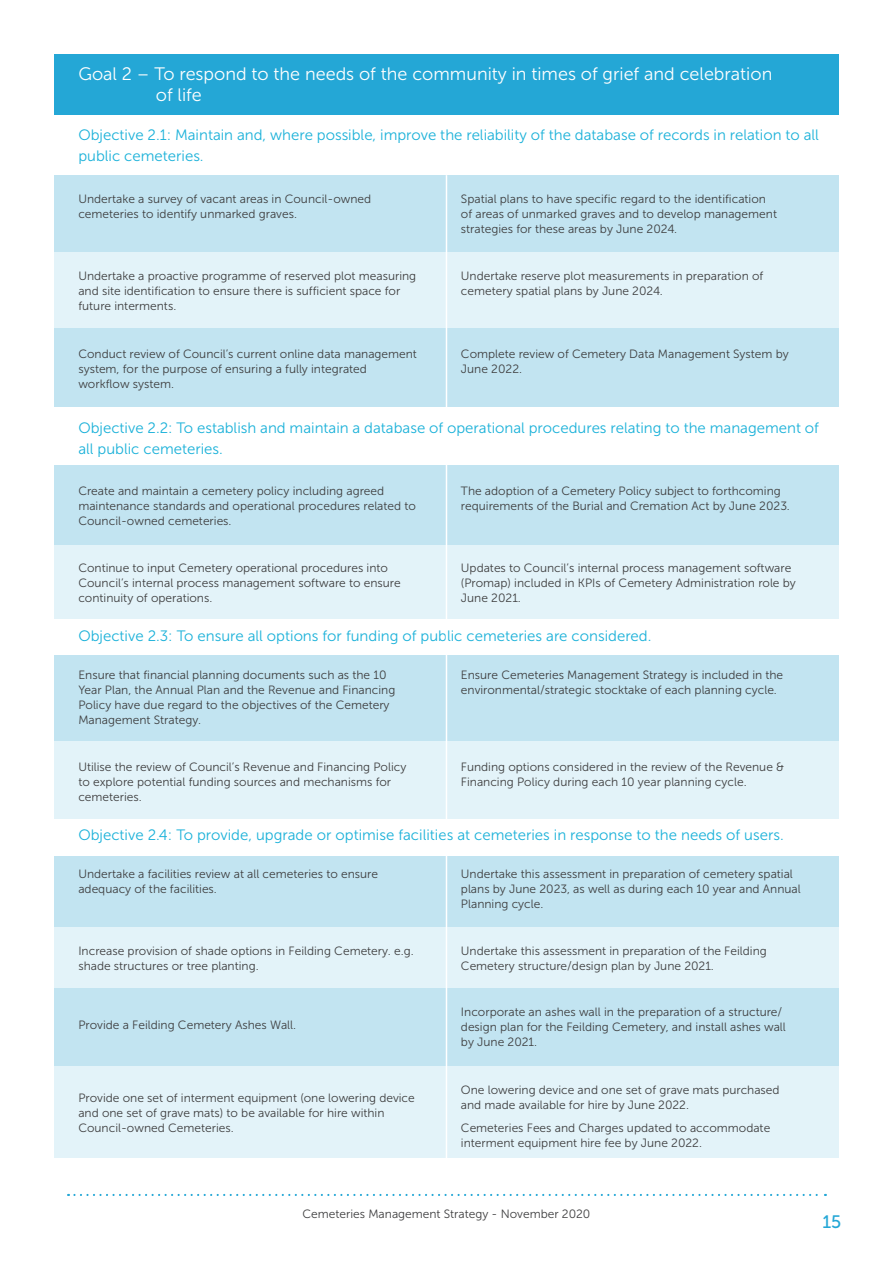
<style>
.page{position:relative;width:893px;height:1263px;background:#fff}
.page>*{position:absolute;margin:0;border:0;box-sizing:border-box;transform-origin:0 0}
.Top_Body_Grey{font:18px/21px "Museo Sans 300";color:#fff}
.t1{font:18px "Museo Sans 500";color:#24a7d6}
.Body_Copy{font:15px/21px "Museo Sans 300";color:#1ab1d9}
.Table_Body_SMALL{font:12px/15px "Museo Sans 300";color:#3e3e3f}
</style>
<div class="page">
<svg style="left:68px;top:1194px;width:758px;height:2px"></svg>
<div style="left:54px;top:987px;width:785px;height:79px;background:#c2e4f1"></div>
<div style="left:54px;top:927px;width:785px;height:60px;background:#e3f3f9"></div>
<div style="left:54px;top:857px;width:785px;height:70px;background:#c2e4f1"></div>
<div style="left:54px;top:655px;width:785px;height:87px;background:#c2e4f1"></div>
<div style="left:54px;top:742px;width:785px;height:77px;background:#e3f3f9"></div>
<div style="left:54px;top:544px;width:785px;height:75px;background:#e3f3f9"></div>
<div style="left:54px;top:465px;width:785px;height:79px;background:#c2e4f1"></div>
<div style="left:54px;top:328px;width:785px;height:79px;background:#c2e4f1"></div>
<div style="left:54px;top:251px;width:785px;height:77px;background:#e3f3f9"></div>
<div style="left:54px;top:175px;width:785px;height:76px;background:#c2e4f1"></div>
<div style="left:54px;top:54px;width:785px;height:61px;background:#24a7d6"></div>
<div style="left:54px;top:1066px;width:785px;height:91px;background:#e3f3f9"></div>
<hr style="left:446px;top:175px;width:1px;height:986px;background:#fff">
<p class="Top_Body_Grey" style="left:156px;top:63px;width:618px;text-indent:-77px">Goal 2 – To respond to the needs of the community in times of grief and celebration of life</p>
<p class="Body_Copy" style="left:78px;top:125px;width:742px">Objective 2.1: Maintain and, where possible, improve the reliability of the database of records in relation to all public cemeteries.</p>
<p class="Table_Body_SMALL" style="left:78px;top:191px;width:294px">Undertake a survey of vacant areas in Council-owned cemeteries to identify unmarked graves.</p>
<p class="Table_Body_SMALL" style="left:461px;top:191px;width:318px">Spatial plans to have specific regard to the identification of areas of unmarked graves and to develop management strategies for these areas by June 2024.</p>
<p class="Table_Body_SMALL" style="left:78px;top:269px;width:339px">Undertake a proactive programme of reserved plot measuring and site identification to ensure there is sufficient space for future interments.</p>
<p class="Table_Body_SMALL" style="left:461px;top:269px;width:304px">Undertake reserve plot measurements in preparation of cemetery spatial plans by June 2024.</p>
<p class="Table_Body_SMALL" style="left:78px;top:347px;width:340px">Conduct review of Council’s current online data management system, for the purpose of ensuring a fully integrated workflow system.</p>
<p class="Table_Body_SMALL" style="left:461px;top:347px;width:329px">Complete review of Cemetery Data Management System by<br>June 2022.</p>
<p class="Body_Copy" style="left:78px;top:417px;width:742px">Objective 2.2: To establish and maintain a database of operational procedures relating to the management of all public cemeteries.</p>
<p class="Table_Body_SMALL" style="left:78px;top:484px;width:339px">Create and maintain a cemetery policy including agreed maintenance standards and operational procedures related to<br>Council-owned cemeteries.</p>
<p class="Table_Body_SMALL" style="left:461px;top:484px;width:330px">The adoption of a Cemetery Policy subject to forthcoming requirements of the Burial and Cremation Act by June 2023.</p>
<p class="Table_Body_SMALL" style="left:78px;top:560px;width:324px">Continue to input Cemetery operational procedures into<br>Council’s internal process management software to ensure continuity of operations.</p>
<p class="Table_Body_SMALL" style="left:461px;top:560px;width:336px">Updates to Council’s internal process management software (Promap) included in KPIs of Cemetery Administration role by<br>June 2021.</p>
<p class="Body_Copy" style="left:78px;top:625px;width:575px">Objective 2.3: To ensure all options for funding of public cemeteries are considered.</p>
<p class="Table_Body_SMALL" style="left:78px;top:667px;width:318px">Ensure that financial planning documents such as the 10<br>Year Plan, the Annual Plan and the Revenue and Financing Policy have due regard to the objectives of the Cemetery Management Strategy.</p>
<p class="Table_Body_SMALL" style="left:461px;top:667px;width:324px">Ensure Cemeteries Management Strategy is included in the environmental/strategic stocktake of each planning cycle.</p>
<p class="Table_Body_SMALL" style="left:78px;top:759px;width:329px">Utilise the review of Council’s Revenue and Financing Policy to explore potential funding sources and mechanisms for cemeteries.</p>
<p class="Table_Body_SMALL" style="left:461px;top:759px;width:325px">Funding options considered in the review of the Revenue &amp;<br>Financing Policy during each 10 year planning cycle.</p>
<p class="Body_Copy" style="left:78px;top:824px;width:707px">Objective 2.4: To provide, upgrade or optimise facilities at cemeteries in response to the needs of users.</p>
<p class="Table_Body_SMALL" style="left:78px;top:866px;width:301px">Undertake a facilities review at all cemeteries to ensure adequacy of the facilities.</p>
<p class="Table_Body_SMALL" style="left:461px;top:866px;width:341px">Undertake this assessment in preparation of cemetery spatial plans by June 2023, as well as during each 10 year and Annual<br>Planning cycle.</p>
<p class="Table_Body_SMALL" style="left:78px;top:943px;width:337px">Increase provision of shade options in Feilding Cemetery. e.g. shade structures or tree planting.</p>
<p class="Table_Body_SMALL" style="left:461px;top:943px;width:307px">Undertake this assessment in preparation of the Feilding<br>Cemetery structure/design plan by June 2021.</p>
<p class="Table_Body_SMALL" style="left:78px;top:1017px;width:219px">Provide a Feilding Cemetery Ashes Wall.</p>
<p class="Table_Body_SMALL" style="left:461px;top:1004px;width:326px">Incorporate an ashes wall in the preparation of a structure/ design plan for the Feilding Cemetery, and install ashes wall by June 2021.</p>
<p class="Table_Body_SMALL" style="left:78px;top:1090px;width:338px">Provide one set of interment equipment (one lowering device and one set of grave mats) to be available for hire within<br>Council-owned Cemeteries.</p>
<p class="Table_Body_SMALL" style="left:461px;top:1082px;width:320px">One lowering device and one set of grave mats purchased and made available for hire by June 2022.</p>
<p class="Table_Body_SMALL" style="left:461px;top:1121px;width:311px">Cemeteries Fees and Charges updated to accommodate interment equipment hire fee by June 2022.</p>
<p class="Table_Body_SMALL" style="left:302px;top:1206px;width:289px">Cemeteries Management Strategy - November 2020</p>
<h1 class="t1" style="left:822px;top:1212px;width:20px">15</h1>
</div>
